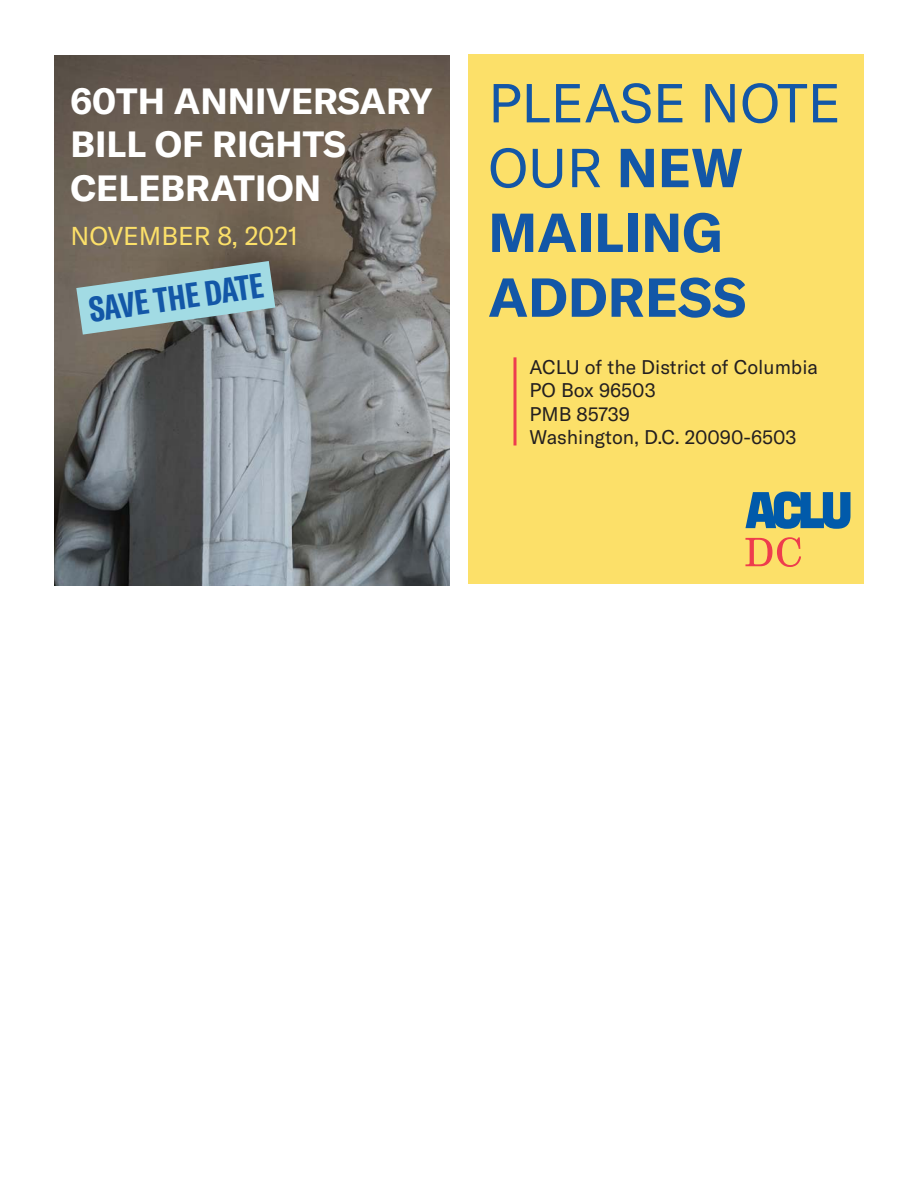
<style>
.page{position:relative;width:918px;height:1188px;background:#fff}
.page>*{position:absolute;margin:0;border:0;box-sizing:border-box;transform-origin:0 0}
.t1{font:54px/64.8px "GT America";color:#1357a7}
.t2{font:700 54px "GT America";color:#1357a7}
.t3{font:700 36px/43.2px "GT America";color:#fff}
.t4{font:700 extra-condensed 34.5px "GT America";color:#1357a7}
.t5{font:25.5px "GT America";color:#fce069}
.t6{font:19.5px "GT America";color:#231f20}
.s1{font-weight:700}
</style>
<div class="page">
<div style="left:468px;top:54px;width:396px;height:530px;background:#fce069"></div>
<img style="left:54px;top:55px;width:396px;height:530px">
<svg style="left:76px;top:261px;width:199px;height:74px;background:#8fb1b4"></svg>
<svg style="left:745px;top:491px;width:105px;height:38px"></svg>
<svg style="left:745px;top:537px;width:56px;height:30px"></svg>
<hr style="left:514px;top:357px;width:3px;height:89px;background:#ee3d4f">
<p class="t3" style="left:70px;top:79px;width:363px">60TH ANNIVERSARY<br>BILL OF RIGHTS<br>CELEBRATION</p>
<p class="t5" style="left:70px;top:221px;width:229px">NOVEMBER 8, 2021</p>
<p class="t4" style="left:86px;top:289px;width:177px;rotate:-8deg">SAVE THE DATE</p>
<p class="t1" style="left:488px;top:71px;width:354px">PLEASE NOTE<br>OUR <span class="s1">NEW<br>MAILING</span></p>
<p class="t2" style="left:488px;top:264px;width:260px">ADDRESS</p>
<p class="t6" style="left:530px;top:355px;width:290px">ACLU of the District of Columbia</p>
<p class="t6" style="left:530px;top:379px;width:128px">PO Box 96503</p>
<p class="t6" style="left:530px;top:402px;width:102px">PMB 85739</p>
<p class="t6" style="left:530px;top:426px;width:269px">Washington, D.C. 20090-6503</p>
</div>
